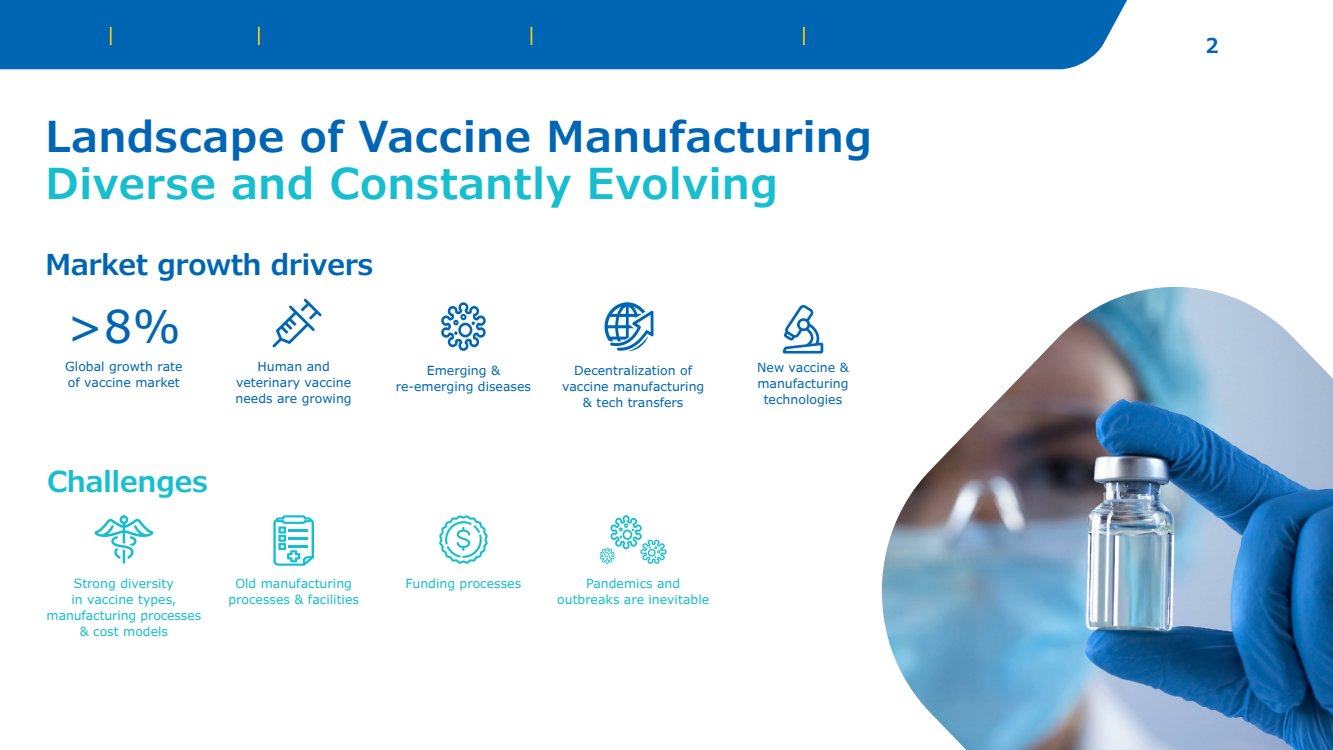
<style>
.page{position:relative;width:1333px;height:750px;background:#fff}
.page>*{position:absolute;margin:0;border:0;box-sizing:border-box;transform-origin:0 0}
.t1{font:45px "Verdana Pro";color:#0066b3}
.t2{font:600 42.5px "Verdana Pro";color:#0066b3}
.t3{font:600 42.5px "Verdana Pro";color:#16becf}
.t4{font:600 28.75px "Verdana Pro";letter-spacing:-.02em;color:#0066b3}
.t5{font:600 28.75px "Verdana Pro";letter-spacing:-.02em;color:#16becf}
.t6{font:600 20.38px "Verdana Pro";color:#0066b3}
.t7{font:12.5px/16px "Verdana Pro";color:#0066b3;text-align:center}
.t8{font:12.5px/16px "Verdana Pro";color:#16becf;text-align:center}
</style>
<div class="page">
<div style="left:0;top:0;width:1127px;height:69px;background:#0066b3"></div>
<svg style="left:803px;top:27px;width:1px;height:18px"></svg>
<svg style="left:530px;top:27px;width:2px;height:18px"></svg>
<svg style="left:258px;top:27px;width:2px;height:18px"></svg>
<svg style="left:110px;top:27px;width:2px;height:18px"></svg>
<svg style="left:441px;top:302px;width:45px;height:49px"></svg>
<svg style="left:272px;top:299px;width:50px;height:48px"></svg>
<svg style="left:599px;top:515px;width:67px;height:49px"></svg>
<svg style="left:439px;top:515px;width:49px;height:49px"></svg>
<svg style="left:273px;top:515px;width:41px;height:51px"></svg>
<hr style="left:288px;top:545px;width:20px;height:3px;background:#16becf">
<svg style="left:94px;top:515px;width:59px;height:49px"></svg>
<svg style="left:782px;top:305px;width:41px;height:49px"></svg>
<svg style="left:604px;top:302px;width:49px;height:49px"></svg>
<img style="left:882px;top:287px;width:450px;height:463px">
<h2 class="t2" style="left:45px;top:109px;width:828px">Landscape of Vaccine Manufacturing</h2>
<h2 class="t3" style="left:45px;top:157px;width:734px">Diverse and Constantly Evolving</h2>
<h3 class="t4" style="left:45px;top:246px;width:330px">Market growth drivers</h3>
<h1 class="t1" style="left:67px;top:298px;width:115px">&gt;8%</h1>
<p class="t7" style="left:65px;top:359px;width:119px;text-align:left">Global growth rate of vaccine market</p>
<h3 class="t5" style="left:47px;top:463px;width:163px">Challenges</h3>
<p class="t7" style="left:235px;top:359px;width:118px">Human and veterinary vaccine needs are growing</p>
<p class="t7" style="left:396px;top:363px;width:137px">Emerging &amp; re-emerging diseases</p>
<p class="t7" style="left:562px;top:363px;width:144px">Decentralization of vaccine manufacturing &amp; tech transfers</p>
<p class="t8" style="left:47px;top:575px;width:156px">Strong diversity<br>in vaccine types, manufacturing processes &amp; cost models</p>
<p class="t8" style="left:235px;top:575px;width:118px">Old manufacturing</p>
<p class="t8" style="left:405px;top:575px;width:117px">Funding processes</p>
<p class="t8" style="left:228px;top:591px;width:132px">processes &amp; facilities</p>
<p class="t8" style="left:557px;top:575px;width:153px">Pandemics and outbreaks are inevitable</p>
<p class="t7" style="left:757px;top:360px;width:93px">New vaccine &amp; manufacturing technologies</p>
<h3 class="t6" style="left:1205px;top:32px;width:15px">2</h3>
</div>
